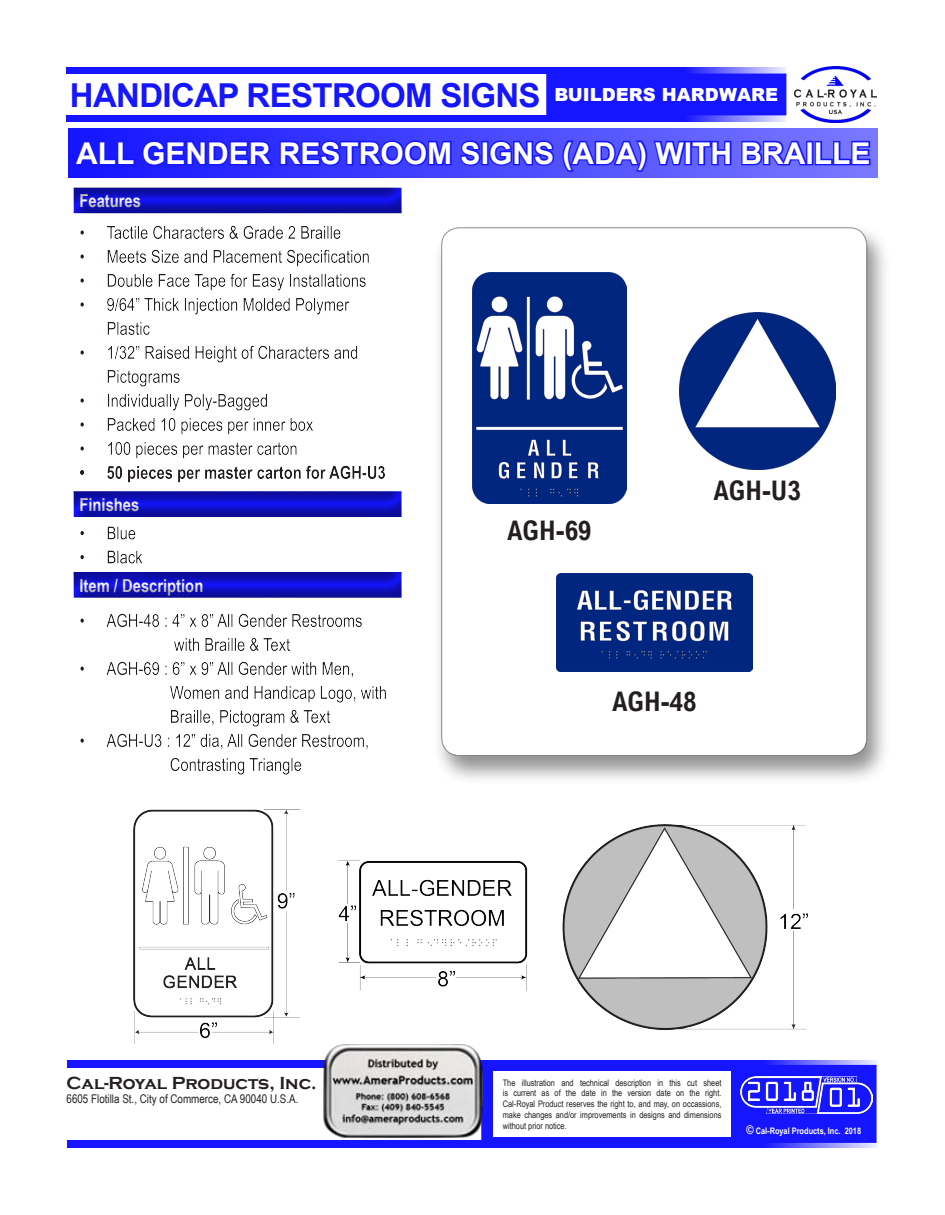
<style>
.page{position:relative;width:945px;height:1215px;background:#fff}
.page>*{position:absolute;margin:0;border:0;box-sizing:border-box;transform-origin:0 0}
.t1{font:700 33px "Arial";letter-spacing:-.02em;color:#1515ff}
.t2{font:700 30px "Arial";color:#fff}
.t3{font:700 condensed 27px "Arial";color:#231f20}
.t4{font:700 18px "Arial Narrow";color:#fff}
.t5{font:700 18px "Copperplate Gothic";color:#231f20}
.t6{font:900 18px "Arial";color:#fff}
.t7{font:12px "Arial Narrow";color:#231f20}
.t8{font:9px/10.8px "Arial Narrow";color:#231f20;text-align:justify}
.t9{font:700 9px "Arial Narrow";color:#fff}
.s1{font-size:12px}
</style>
<div class="page">
<div style="left:481px;top:1065px;width:396px;height:78px;background:#1515ff;border:2px solid #1515ff"></div>
<div style="left:67px;top:115px;width:719px;height:7px;background:#1515ff"></div>
<div style="left:546px;top:74px;width:240px;height:41px;background:#1515ff"></div>
<img style="left:795px;top:67px;width:82px;height:56px">
<div style="left:67px;top:67px;width:719px;height:7px;background:#1515ff"></div>
<div style="left:494px;top:1071px;width:237px;height:65px;background:#fff"></div>
<svg style="left:67px;top:1060px;width:810px;height:8px"></svg>
<div style="left:67px;top:1140px;width:810px;height:8px;background:#1515ff"></div>
<img style="left:741px;top:1076px;width:131px;height:38px">
<div style="left:68px;top:128px;width:810px;height:50px;background:linear-gradient(to right,#1414ff,#7979ff)"></div>
<svg style="left:72px;top:128px;width:661px;height:46px;background:#3030ff"></svg>
<svg style="left:740px;top:138px;width:132px;height:30px;background:#4141ff"></svg>
<img style="left:133px;top:809px;width:675px;height:261px">
<div style="left:72px;top:186px;width:346px;height:607px;background:#231f20;opacity:.5"></div>
<div style="left:432px;top:224px;width:460px;height:562px;background:#231f20;opacity:.5"></div>
<div style="left:439px;top:221px;width:430px;height:535px;background:#fff"></div>
<img style="left:473px;top:273px;width:153px;height:230px">
<img style="left:556px;top:573px;width:197px;height:98px">
<img style="left:679px;top:313px;width:157px;height:156px">
<img style="left:321px;top:1043px;width:162px;height:97px">
<h1 class="t1" style="left:70px;top:73px;width:472px">HANDICAP RESTROOM SIGNS</h1>
<p class="t2" style="left:76px;top:133px;width:796px">ALL GENDER RESTROOM SIGNS (ADA) WITH BRAILLE</p>
<h3 class="t4" style="left:80px;top:187px;width:63px">Features</h3>
<h3 class="t6" style="left:554px;top:82px;width:225px">BUILDERS HARDWARE</h3>
<h3 class="t4" style="left:80px;top:491px;width:61px">Finishes</h3>
<h3 class="t4" style="left:80px;top:572px;width:125px">Item / Description</h3>
<h3 class="t5" style="left:67px;top:1073px;width:252px">Cal-Royal Products, Inc.</h3>
<h3 class="t7" style="left:67px;top:1090px;width:233px">6605 Flotilla St., City of Commerce, CA 90040 U.S.A.</h3>
<p class="t3" style="left:508px;top:515px;width:86px">AGH-69</p>
<p class="t3" style="left:714px;top:475px;width:89px">AGH-U3</p>
<p class="t3" style="left:613px;top:686px;width:86px">AGH-48</p>
<p class="t8" style="left:503px;top:1077px;width:220px">The illustration and technical description in this cut sheet is current as of the date in the version date on the right.<br>Cal-Royal Product reserves the right to, and may, on occassions, make changes and/or improvements in designs and dimensions without prior notice.</p>
<p class="t9" style="left:746px;top:1124px;width:116px"><span class="s1">©</span> Cal-Royal Products, Inc. 2018</p>
</div>
